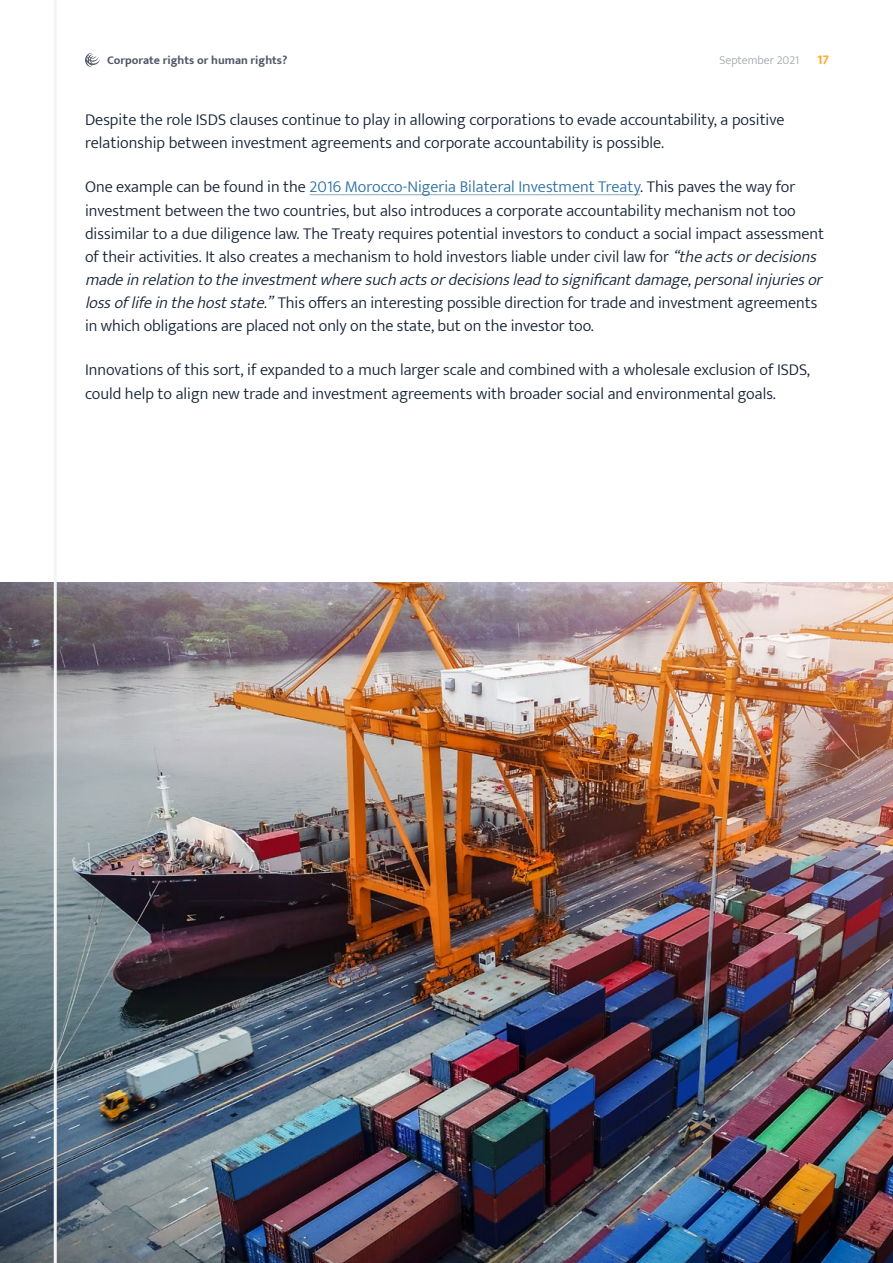
<style>
.page{position:relative;width:893px;height:1263px;background:#fff}
.page>*{position:absolute;margin:0;border:0;box-sizing:border-box;transform-origin:0 0}
.Body{font:300 16.5px/23.1px "Mukta";color:#152234}
.t1{font:700 13.5px "Mukta";color:#ffaa23}
.t2{font:700 12px "Mukta";color:#505967}
.t3{font:300 12px "Mukta";color:#a1a7ae}
.s1{color:#2e6fa1}
.s2{font-style:italic}
</style>
<div class="page">
<img style="left:0;top:583px;width:893px;height:680px">
<hr style="left:54px;top:0;width:3px;height:1263px;background:#f3f4f5">
<svg style="left:85px;top:53px;width:15px;height:14px"></svg>
<hr style="left:310px;top:194px;width:330px;height:1px;background:#96b7d0">
<p class="t2" style="left:107px;top:53px;width:182px">Corporate rights or human rights?</p>
<p class="t3" style="left:720px;top:53px;width:81px">September 2021</p>
<p class="t1" style="left:817px;top:51px;width:14px">17</p>
<p class="Body" style="left:85px;top:108px;width:701px">Despite the role ISDS clauses continue to play in allowing corporations to evade accountability, a positive relationship between investment agreements and corporate accountability is possible.</p>
<p class="Body" style="left:85px;top:175px;width:744px">One example can be found in the <span class="s1">2016 Morocco-Nigeria Bilateral Investment Treaty</span>. This paves the way for investment between the two countries, but also introduces a corporate accountability mechanism not too dissimilar to a due diligence law. The Treaty requires potential investors to conduct a social impact assessment of their activities. It also creates a mechanism to hold investors liable under civil law for <span class="s2">“theactsordecisions madeinrelationtotheinvestmentwheresuchactsordecisionsleadtosignificantdamage,personalinjuriesor lossoflifeinthehoststate.”</span>This offers an interesting possible direction for trade and investment agreements in which obligations are placed not only on the state, but on the investor too.</p>
<p class="Body" style="left:85px;top:358px;width:726px">Innovations of this sort, if expanded to a much larger scale and combined with a wholesale exclusion of ISDS, could help to align new trade and investment agreements with broader social and environmental goals.</p>
</div>
